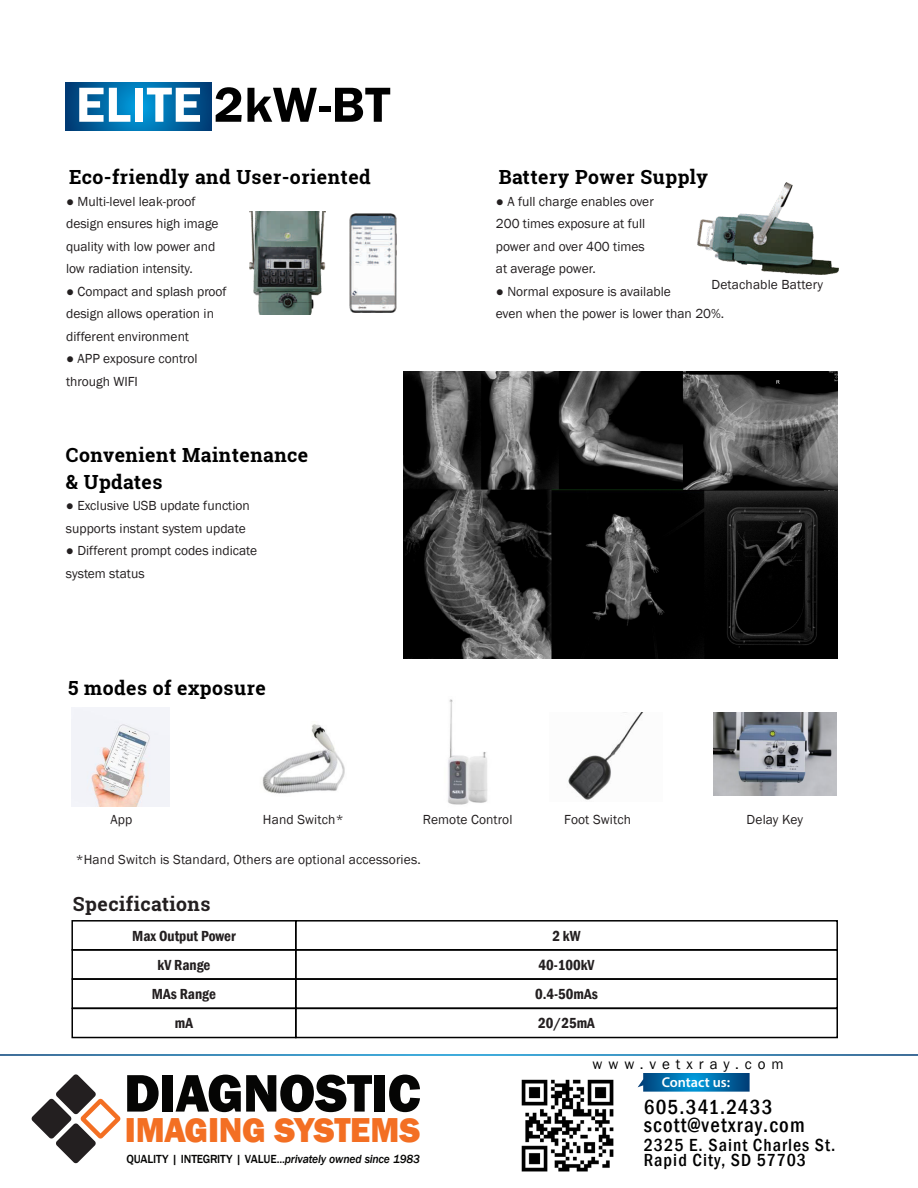
<style>
.page{position:relative;width:918px;height:1188px;background:#fff}
.page>*{position:absolute;margin:0;border:0;box-sizing:border-box;transform-origin:0 0}
.t1{font:800 54.6px "Franklin Gothic";letter-spacing:-.01em;color:#050504}
.Heading_Bold{font:600 51px "Franklin Gothic";letter-spacing:.01em;color:#000}
.t2{font:800 35.55px "Franklin Gothic";letter-spacing:-.01em;color:#f36f23}
.ContactText_Bold{font:500 condensed 21px/18px "Franklin Gothic";letter-spacing:.06em;color:#000}
.ServiceText_Bold{font:700 19.5px "Roboto Slab";letter-spacing:.025em;color:#000}
.ServiceText_Bold-2{font:700 19.5px "Roboto Slab";letter-spacing:.025em;color:#231f20}
.ContactText_Bold-2{font:500 condensed 18px "Franklin Gothic";letter-spacing:.06em;color:#000}
.t3{font:600 condensed 15px "Franklin Gothic";color:#231f20}
.BrandName_Light{font:15px "Franklin Gothic";letter-spacing:.4em;color:#000}
.ContactText_Regular{font:600 14.25px "Myriad Pro";color:#fff}
.ServiceText_Light{font:13.5px/22.5px "Franklin Gothic";color:#231f20}
.LetterText_Light{font:13.5px "Franklin Gothic";letter-spacing:.01em;color:#231f20}
.t4{font:500 12.15px "Franklin Gothic";letter-spacing:-.015em;color:#050504}
.s1{color:#fff}
.s2{font-style:italic}
</style>
<div class="page">
<img style="left:698px;top:182px;width:140px;height:93px">
<svg style="left:0;top:1054px;width:918px;height:34px"></svg>
<svg style="left:638px;top:1073px;width:112px;height:19px;background:#0f75ae"></svg>
<svg style="left:31px;top:1074px;width:90px;height:90px"></svg>
<div style="left:71px;top:920px;width:226px;height:31px;border:2px solid #000"></div>
<div style="left:295px;top:920px;width:543px;height:31px;border:2px solid #000"></div>
<div style="left:295px;top:1008px;width:543px;height:30px;border:2px solid #000"></div>
<div style="left:71px;top:1008px;width:226px;height:30px;border:2px solid #000"></div>
<img style="left:518px;top:1076px;width:99px;height:96px">
<svg style="left:66px;top:82px;width:146px;height:48px;background:#0067a3"></svg>
<div style="left:295px;top:949px;width:543px;height:31px;border:2px solid #000"></div>
<div style="left:71px;top:949px;width:226px;height:31px;border:2px solid #000"></div>
<img style="left:250px;top:211px;width:75px;height:103px">
<img style="left:71px;top:708px;width:99px;height:98px">
<img style="left:713px;top:713px;width:123px;height:82px">
<img style="left:568px;top:713px;width:75px;height:87px">
<img style="left:262px;top:724px;width:83px;height:70px">
<img style="left:448px;top:699px;width:40px;height:106px">
<img style="left:349px;top:214px;width:47px;height:98px">
<img style="left:404px;top:372px;width:434px;height:287px">
<p class="Heading_Bold" style="left:76px;top:73px;width:316px"><span class="s1">ELITE</span> 2kW-BT</p>
<p class="ServiceText_Bold" style="left:69px;top:163px;width:303px">Eco-friendly and User-oriented</p>
<p class="ServiceText_Light" style="left:66px;top:190px;width:131px">● Multi-level leak-proof</p>
<p class="ServiceText_Light" style="left:66px;top:213px;width:154px">design ensures high image</p>
<p class="ServiceText_Light" style="left:66px;top:235px;width:151px">quality with low power and</p>
<p class="ServiceText_Light" style="left:66px;top:258px;width:128px">low radiation intensity.</p>
<p class="ServiceText_Light" style="left:66px;top:280px;width:162px">● Compact and splash proof</p>
<p class="ServiceText_Light" style="left:66px;top:303px;width:149px">design allows operation in</p>
<p class="ServiceText_Light" style="left:66px;top:325px;width:125px">different environment</p>
<p class="ServiceText_Light" style="left:66px;top:348px;width:133px">● APP exposure control</p>
<p class="ServiceText_Light" style="left:66px;top:370px;width:73px">through WIFI</p>
<p class="ServiceText_Bold" style="left:66px;top:442px;width:244px">Convenient Maintenance</p>
<p class="ServiceText_Bold" style="left:66px;top:469px;width:98px">&amp; Updates</p>
<p class="ServiceText_Light" style="left:66px;top:495px;width:186px">● Exclusive USB update function supports instant system update</p>
<p class="ServiceText_Light" style="left:66px;top:540px;width:193px">● Different prompt codes indicate system status</p>
<p class="ServiceText_Bold" style="left:68px;top:675px;width:199px">5 modes of exposure</p>
<p class="ServiceText_Bold" style="left:499px;top:163px;width:211px">Battery Power Supply</p>
<p class="ServiceText_Light" style="left:496px;top:190px;width:159px">● A full charge enables over</p>
<p class="ServiceText_Light" style="left:496px;top:213px;width:151px">200 times exposure at full</p>
<p class="ServiceText_Light" style="left:496px;top:235px;width:150px">power and over 400 times</p>
<p class="ServiceText_Light" style="left:496px;top:258px;width:101px">at average power.</p>
<p class="ServiceText_Light" style="left:496px;top:280px;width:177px">● Normal exposure is available</p>
<p class="ServiceText_Light" style="left:496px;top:303px;width:230px">even when the power is lower than 20%.</p>
<p class="LetterText_Light" style="left:712px;top:276px;width:113px">Detachable Battery</p>
<p class="LetterText_Light" style="left:110px;top:811px;width:23px">App</p>
<p class="LetterText_Light" style="left:263px;top:811px;width:82px">Hand Switch*</p>
<p class="LetterText_Light" style="left:423px;top:811px;width:91px">Remote Control</p>
<p class="LetterText_Light" style="left:564px;top:811px;width:68px">Foot Switch</p>
<p class="LetterText_Light" style="left:747px;top:811px;width:58px">Delay Key</p>
<p class="LetterText_Light" style="left:76px;top:852px;width:347px">*Hand Switch is Standard, Others are optional accessories.</p>
<p class="ServiceText_Bold-2" style="left:73px;top:890px;width:139px">Specifications</p>
<p class="t3" style="left:132px;top:926px;width:105px">Max Output Power</p>
<p class="t3" style="left:552px;top:926px;width:30px">2 kW</p>
<p class="t3" style="left:158px;top:955px;width:54px">kV Range</p>
<p class="t3" style="left:539px;top:955px;width:57px">40-100kV</p>
<p class="t3" style="left:152px;top:984px;width:66px">MAs Range</p>
<p class="t3" style="left:175px;top:1013px;width:20px">mA</p>
<p class="t1" style="left:124px;top:1058px;width:298px">DIAGNOSTIC</p>
<p class="t2" style="left:125px;top:1107px;width:297px">IMAGING SYSTEMS</p>
<p class="t4" style="left:126px;top:1151px;width:295px">QUALITY | INTEGRITY | VALUE...<span class="s2">privately owned since 1983</span></p>
<p class="t3" style="left:535px;top:984px;width:64px">0.4-50mAs</p>
<p class="t3" style="left:538px;top:1013px;width:58px">20/25mA</p>
<p class="BrandName_Light" style="left:592px;top:1054px;width:193px">www.vetxray.com</p>
<p class="ContactText_Bold" style="left:644px;top:1098px;width:163px">605.341.2433 scott@vetxray.com</p>
<p class="ContactText_Bold-2" style="left:644px;top:1133px;width:193px">2325 E. Saint Charles St.</p>
<p class="ContactText_Bold-2" style="left:644px;top:1148px;width:164px">Rapid City, SD 57703</p>
<p class="ContactText_Regular" style="left:662px;top:1073px;width:70px">Contact us:</p>
</div>
